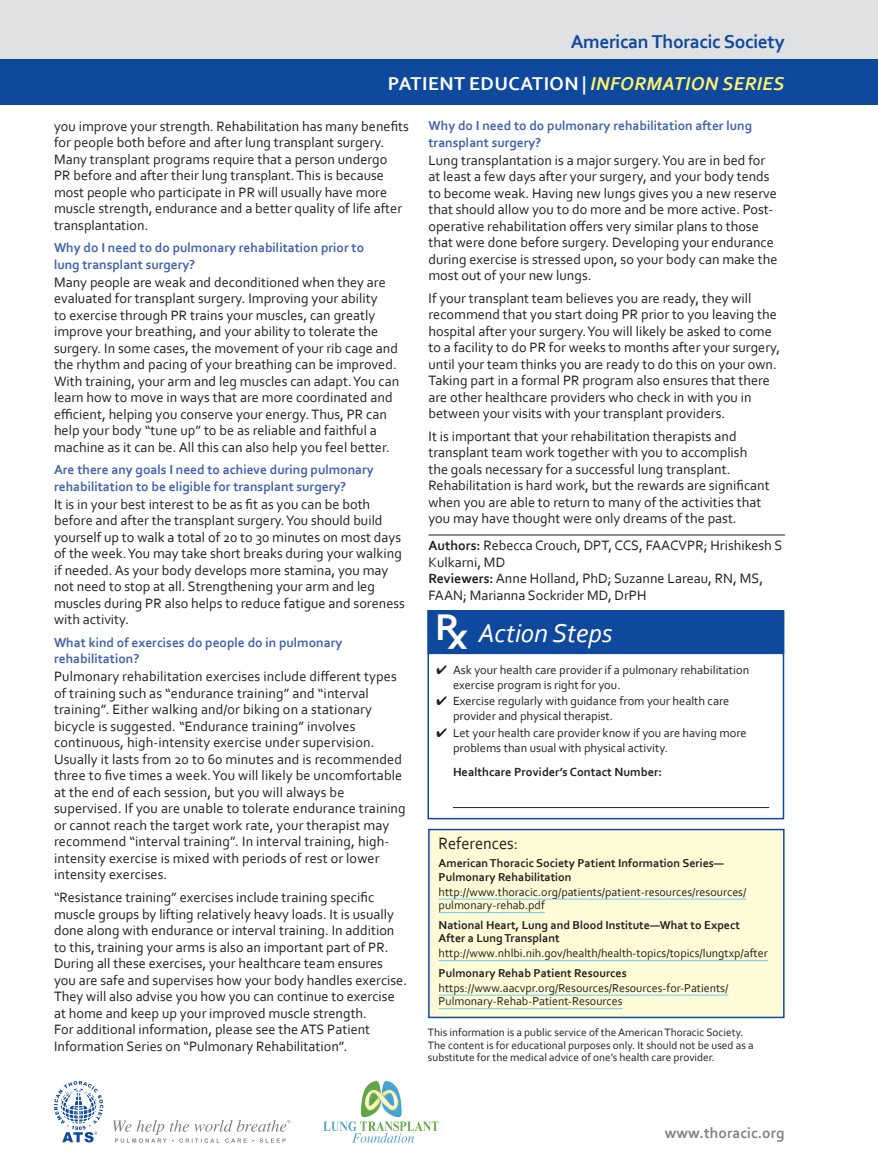
<style>
.page{position:relative;width:878px;height:1175px;background:#fff}
.page>*{position:absolute;margin:0;border:0;box-sizing:border-box;transform-origin:0 0}
.t1{font:italic 27px "Corbel";color:#fff}
.t2{font:700 19.5px/41.8px "Corbel";letter-spacing:-.02em;color:#0f499d;text-align:right}
.t3{font:17.25px "Corbel";color:#231f20;scale:.95 1}
.t4{font:700 15.45px "Corbel";color:#808285}
.t5{font:14.25px/16.5px "Corbel";color:#231f20}
.t6{font:700 13.5px/16.5px "Corbel";color:#4262ac}
.t7{font:12.3px/15px "Corbel";color:#231f20}
.t8{font:700 12.3px "Corbel";color:#231f20}
.t9{font:12px/13.5px "Corbel";color:#231f20}
.t10{font:700 12px/13.5px "Corbel";color:#231f20}
.t11{font:11.25px/12.8px "Corbel";color:#231f20}
.s1{color:#fff}
.s2{font-style:italic;color:#fff46d}
.s3{font-weight:700;font-size:13.8px}
.s4{font-family:"Rx";font-style:normal;font-size:34.5px}
</style>
<div class="page">
<div style="left:0;top:0;width:878px;height:60px;background:#e0e1e3"></div>
<div style="left:0;top:59px;width:878px;height:46px;background:#0f499d"></div>
<hr style="left:428px;top:535px;width:356px;height:1px;background:#231f20">
<div style="left:429px;top:829px;width:354px;height:188px;background:#fffbd6"></div>
<hr style="left:438px;top:898px;width:308px;height:1px;background:#6bcff6">
<hr style="left:438px;top:912px;width:107px;height:1px;background:#6bcff6">
<hr style="left:438px;top:960px;width:329px;height:1px;background:#6bcff6">
<hr style="left:438px;top:994px;width:290px;height:1px;background:#6bcff6">
<hr style="left:438px;top:1008px;width:184px;height:1px;background:#6bcff6">
<div style="left:428px;top:828px;width:356px;height:190px;border:2px solid #0f499d"></div>
<div style="left:427px;top:610px;width:357px;height:44px;background:#0f499d"></div>
<hr style="left:453px;top:807px;width:316px;height:1px;background:#231f20">
<div style="left:427px;top:610px;width:357px;height:209px;border:2px solid #0f499d"></div>
<svg style="left:113px;top:1120px;width:177px;height:22px"></svg>
<svg style="left:54px;top:1081px;width:49px;height:61px"></svg>
<svg style="left:323px;top:1081px;width:115px;height:61px"></svg>
<h2 class="t2" style="left:388px;top:20px;width:398px">American Thoracic Society<br><span class="s1">PATIENT EDUCATION |</span> <span class="s2">INFORMATION SERIES</span></h2>
<p class="t5" style="left:54px;top:117px;width:356px">you improve your strength. Rehabilitation has many benefits for people both before and after lung transplant surgery.<br>Many transplant programs require that a person undergo<br>PR before and after their lung transplant. This is because most people who participate in PR will usually have more muscle strength, endurance and a better quality of life after transplantation.</p>
<p class="t6" style="left:54px;top:239px;width:311px">Why do I need to do pulmonary rehabilitation prior to lung transplant surgery?</p>
<p class="t5" style="left:54px;top:273px;width:347px">Many people are weak and deconditioned when they are evaluated for transplant surgery. Improving your ability<br>to exercise through PR trains your muscles, can greatly improve your breathing, and your ability to tolerate the surgery. In some cases, the movement of your rib cage and the rhythm and pacing of your breathing can be improved.<br>With training, your arm and leg muscles can adapt. You can learn how to move in ways that are more coordinated and efficient, helping you conserve your energy. Thus, PR can help your body “tune up” to be as reliable and faithful a machine as it can be. All this can also help you feel better.</p>
<p class="t6" style="left:54px;top:461px;width:321px">Are there any goals I need to achieve during pulmonary rehabilitation to be eligible for transplant surgery?</p>
<p class="t5" style="left:54px;top:495px;width:352px">It is in your best interest to be as fit as you can be both before and after the transplant surgery. You should build yourself up to walk a total of 20 to 30 minutes on most days of the week. You may take short breaks during your walking if needed. As your body develops more stamina, you may not need to stop at all. Strengthening your arm and leg muscles during PR also helps to reduce fatigue and soreness with activity.</p>
<p class="t6" style="left:54px;top:634px;width:290px">What kind of exercises do people do in pulmonary rehabilitation?</p>
<p class="t5" style="left:54px;top:668px;width:353px">Pulmonary rehabilitation exercises include different types of training such as “endurance training” and “interval training”. Either walking and/or biking on a stationary bicycle is suggested. “Endurance training” involves continuous, high-intensity exercise under supervision.<br>Usually it lasts from 20 to 60 minutes and is recommended three to five times a week. You will likely be uncomfortable at the end of each session, but you will always be supervised. If you are unable to tolerate endurance training or cannot reach the target work rate, your therapist may recommend “interval training”. In interval training, high&shy;intensity exercise is mixed with periods of rest or lower intensity exercises.</p>
<p class="t5" style="left:54px;top:888px;width:354px">“Resistance training” exercises include training specific muscle groups by lifting relatively heavy loads. It is usually done along with endurance or interval training. In addition to this, training your arms is also an important part of PR.<br>During all these exercises, your healthcare team ensures you are safe and supervises how your body handles exercise.<br>They will also advise you how you can continue to exercise at home and keep up your improved muscle strength.<br>For additional information, please see the ATS Patient Information Series on “Pulmonary Rehabilitation”.</p>
<p class="t6" style="left:428px;top:117px;width:325px">Why do I need to do pulmonary rehabilitation after lung transplant surgery?</p>
<p class="t5" style="left:428px;top:151px;width:350px">Lung transplantation is a major surgery. You are in bed for at least a few days after your surgery, and your body tends to become weak. Having new lungs gives you a new reserve that should allow you to do more and be more active. Post&shy;operative rehabilitation offers very similar plans to those that were done before surgery. Developing your endurance during exercise is stressed upon, so your body can make the most out of your new lungs.</p>
<p class="t5" style="left:428px;top:289px;width:353px">If your transplant team believes you are ready, they will recommend that you start doing PR prior to you leaving the hospital after your surgery. You will likely be asked to come to a facility to do PR for weeks to months after your surgery, until your team thinks you are ready to do this on your own.<br>Taking part in a formal PR program also ensures that there are other healthcare providers who check in with you in between your visits with your transplant providers.</p>
<p class="t5" style="left:428px;top:427px;width:343px">It is important that your rehabilitation therapists and transplant team work together with you to accomplish the goals necessary for a successful lung transplant.<br>Rehabilitation is hard work, but the rewards are significant when you are able to return to many of the activities that you may have thought were only dreams of the past.</p>
<p class="t5" style="left:428px;top:537px;width:355px"><span class="s3">Authors:</span> Rebecca Crouch, DPT, CCS, FAACVPR; Hrishikesh S Kulkarni, MD<br><span class="s3">Reviewers:</span> Anne Holland, PhD; Suzanne Lareau, RN, MS, FAAN; Marianna Sockrider MD, DrPH</p>
<h1 class="t1" style="left:438px;top:616px;width:176px"><span class="s4">R</span> Action Steps</h1>
<p class="t7" style="left:453px;top:661px;width:298px;text-indent:-16px">✔ Ask your health care provider if a pulmonary rehabilitation exercise program is right for you.</p>
<p class="t7" style="left:453px;top:693px;width:278px;text-indent:-16px">✔ Exercise regularly with guidance from your health care provider and physical therapist.</p>
<p class="t7" style="left:453px;top:724px;width:295px;text-indent:-16px">✔ Let your health care provider know if you are having more problems than usual with physical activity.</p>
<p class="t8" style="left:453px;top:764px;width:210px">Healthcare Provider’s Contact Number:</p>
<p class="t3" style="left:438px;top:832px;width:85px">References:</p>
<p class="t10" style="left:438px;top:856px;width:287px">American Thoracic Society Patient Information Series—<br>Pulmonary Rehabilitation</p>
<p class="t9" style="left:438px;top:884px;width:309px">http://www.thoracic.org/patients/patient-resources/resources/ pulmonary-rehab.pdf</p>
<p class="t10" style="left:438px;top:917px;width:303px">National Heart, Lung and Blood Institute—What to Expect<br>After a Lung Transplant</p>
<p class="t9" style="left:438px;top:946px;width:330px">http://www.nhlbi.nih.gov/health/health-topics/topics/lungtxp/after</p>
<p class="t10" style="left:438px;top:965px;width:190px">Pulmonary Rehab Patient Resources</p>
<p class="t9" style="left:438px;top:980px;width:291px">https://www.aacvpr.org/Resources/Resources-for-Patients/<br>Pulmonary-Rehab-Patient-Resources</p>
<p class="t11" style="left:428px;top:1025px;width:327px">This information is a public service of the American Thoracic Society.<br>The content is for educational purposes only. It should not be used as a substitute for the medical advice of one’s health care provider.</p>
<p class="t4" style="left:665px;top:1123px;width:121px">www.thoracic.org</p>
</div>
